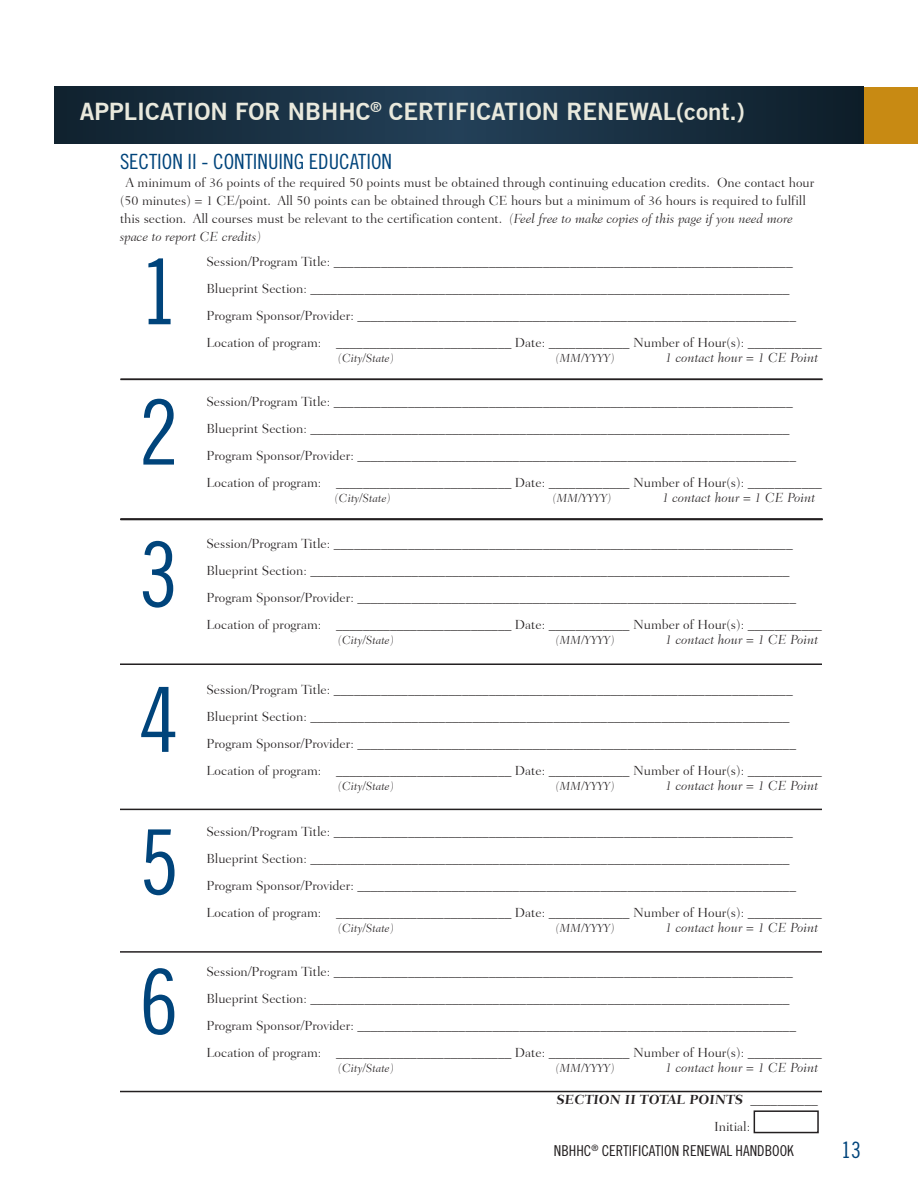
<style>
.page{position:relative;width:918px;height:1188px;background:#fff}
.page>*{position:absolute;margin:0;border:0;box-sizing:border-box;transform-origin:0 0}
.Text_Headers{font:90px "Trade Gothic Cond Eighteen";color:#00447b}
.Bar_Headings{font:700 24px "Trade Gothic No.2";color:#e9e9dd}
.t1{font:22.5px "Trade Gothic Cond Eighteen";color:#00447b}
.Text_Headers-2{font:21px "Trade Gothic Cond Eighteen";color:#00447b}
.t2{font:15px "Trade Gothic Cond Eighteen";color:#231f20}
.Table_Head{font:300 13.5px/18px "Fairfield LH45";color:#231f20}
.Table_Head-2{font:italic 300 13.5px "Fairfield LH46";color:#231f20}
.Table_Head-3{font:700 13.5px "Fairfield LH75 Caption";color:#231f20}
.Table_Head-4{font:italic 300 12px "Fairfield LH46";color:#231f20}
.s1{font-family:"Fairfield LH46";font-style:italic}
.s2{font-family:"Fairfield LH45";font-weight:300}
</style>
<div class="page">
<svg style="left:54px;top:87px;width:810px;height:57px;background:#182f41"></svg>
<div style="left:864px;top:87px;width:54px;height:56px;background:#c88a13"></div>
<hr style="left:120px;top:379px;width:702px;height:1px;background:#231f20">
<hr style="left:120px;top:519px;width:702px;height:1px;background:#231f20">
<hr style="left:120px;top:663px;width:702px;height:2px;background:#231f20">
<hr style="left:120px;top:809px;width:702px;height:1px;background:#231f20">
<hr style="left:120px;top:951px;width:702px;height:2px;background:#231f20">
<hr style="left:120px;top:1091px;width:702px;height:1px;background:#231f20">
<div style="left:754px;top:1110px;width:65px;height:23px;border:2px solid #231f20"></div>
<p class="Bar_Headings" style="left:80px;top:96px;width:667px">APPLICATION FOR NBHHC<sup>®</sup> CERTIFICATION RENEWAL(cont.)</p>
<p class="Text_Headers-2" style="left:120px;top:149px;width:274px">SECTION II - CONTINUING EDUCATION</p>
<p class="Table_Head" style="left:120px;top:174px;width:696px;text-indent:5px">A minimum of 36 points of the required 50 points must be obtained through continuing education credits. One contact hour (50 minutes) = 1 CE/point. All 50 points can be obtained through CE hours but a minimum of 36 hours is required to fulfill this section. All courses must be relevant to the certification content. <span class="s1">(Feel free to make copies of this page if you need more space to report CE credits)</span></p>
<p class="Table_Head" style="left:206px;top:253px;width:588px">Session/Program Title: ____________________________________________________________________</p>
<p class="Table_Head" style="left:206px;top:280px;width:585px">Blueprint Section: _______________________________________________________________________</p>
<p class="Table_Head" style="left:206px;top:307px;width:591px">Program Sponsor/Provider: _________________________________________________________________</p>
<p class="Table_Head" style="left:206px;top:334px;width:617px">Location of program: __________________________ Date: ____________ Number of Hour(s): ___________</p>
<p class="Table_Head-4" style="left:338px;top:351px;width:57px">(City/State)</p>
<p class="Table_Head-4" style="left:556px;top:351px;width:60px">(MM/YYYY)</p>
<p class="Table_Head-2" style="left:665px;top:350px;width:155px">1 contact hour = 1 CE Point</p>
<p class="Text_Headers" style="left:139px;top:239px;width:41px">1</p>
<p class="Text_Headers" style="left:139px;top:379px;width:41px">2</p>
<p class="Text_Headers" style="left:139px;top:521px;width:41px">3</p>
<p class="Text_Headers" style="left:139px;top:666px;width:41px">4</p>
<p class="Text_Headers" style="left:139px;top:809px;width:41px">5</p>
<p class="Text_Headers" style="left:139px;top:949px;width:41px">6</p>
<p class="Table_Head" style="left:206px;top:393px;width:588px">Session/Program Title: ____________________________________________________________________</p>
<p class="Table_Head" style="left:206px;top:420px;width:585px">Blueprint Section: _______________________________________________________________________</p>
<p class="Table_Head" style="left:206px;top:447px;width:591px">Program Sponsor/Provider: _________________________________________________________________</p>
<p class="Table_Head" style="left:206px;top:474px;width:617px">Location of program: __________________________ Date: ____________ Number of Hour(s): ___________</p>
<p class="Table_Head-4" style="left:335px;top:491px;width:57px">(City/State)</p>
<p class="Table_Head-4" style="left:553px;top:491px;width:60px">(MM/YYYY)</p>
<p class="Table_Head-2" style="left:662px;top:490px;width:155px">1 contact hour = 1 CE Point</p>
<p class="Table_Head" style="left:206px;top:535px;width:588px">Session/Program Title: ____________________________________________________________________</p>
<p class="Table_Head" style="left:206px;top:562px;width:585px">Blueprint Section: _______________________________________________________________________</p>
<p class="Table_Head" style="left:206px;top:589px;width:591px">Program Sponsor/Provider: _________________________________________________________________</p>
<p class="Table_Head" style="left:206px;top:616px;width:617px">Location of program: __________________________ Date: ____________ Number of Hour(s): ___________</p>
<p class="Table_Head-4" style="left:338px;top:634px;width:57px">(City/State)</p>
<p class="Table_Head-4" style="left:556px;top:634px;width:60px">(MM/YYYY)</p>
<p class="Table_Head-2" style="left:665px;top:632px;width:155px">1 contact hour = 1 CE Point</p>
<p class="Table_Head" style="left:206px;top:680px;width:588px">Session/Program Title: ____________________________________________________________________</p>
<p class="Table_Head" style="left:206px;top:707px;width:585px">Blueprint Section: _______________________________________________________________________</p>
<p class="Table_Head" style="left:206px;top:734px;width:591px">Program Sponsor/Provider: _________________________________________________________________</p>
<p class="Table_Head" style="left:206px;top:761px;width:617px">Location of program: __________________________ Date: ____________ Number of Hour(s): ___________</p>
<p class="Table_Head-4" style="left:338px;top:779px;width:57px">(City/State)</p>
<p class="Table_Head-4" style="left:556px;top:779px;width:60px">(MM/YYYY)</p>
<p class="Table_Head-2" style="left:665px;top:777px;width:155px">1 contact hour = 1 CE Point</p>
<p class="Table_Head" style="left:206px;top:823px;width:588px">Session/Program Title: ____________________________________________________________________</p>
<p class="Table_Head" style="left:206px;top:850px;width:585px">Blueprint Section: _______________________________________________________________________</p>
<p class="Table_Head" style="left:206px;top:877px;width:591px">Program Sponsor/Provider: _________________________________________________________________</p>
<p class="Table_Head" style="left:206px;top:904px;width:617px">Location of program: __________________________ Date: ____________ Number of Hour(s): ___________</p>
<p class="Table_Head-4" style="left:338px;top:921px;width:57px">(City/State)</p>
<p class="Table_Head-4" style="left:556px;top:921px;width:60px">(MM/YYYY)</p>
<p class="Table_Head-2" style="left:665px;top:920px;width:155px">1 contact hour = 1 CE Point</p>
<p class="Table_Head" style="left:206px;top:962px;width:588px">Session/Program Title: ____________________________________________________________________</p>
<p class="Table_Head" style="left:206px;top:989px;width:585px">Blueprint Section: _______________________________________________________________________</p>
<p class="Table_Head" style="left:206px;top:1016px;width:591px">Program Sponsor/Provider: _________________________________________________________________</p>
<p class="Table_Head" style="left:206px;top:1043px;width:617px">Location of program: __________________________ Date: ____________ Number of Hour(s): ___________</p>
<p class="Table_Head-4" style="left:338px;top:1061px;width:57px">(City/State)</p>
<p class="Table_Head-4" style="left:556px;top:1061px;width:60px">(MM/YYYY)</p>
<p class="Table_Head-2" style="left:665px;top:1060px;width:155px">1 contact hour = 1 CE Point</p>
<p class="Table_Head-3" style="left:556px;top:1092px;width:263px">SECTION II TOTAL POINTS <span class="s2">__________</span></p>
<p class="Table_Head" style="left:714px;top:1118px;width:38px">Initial:</p>
<p class="t2" style="left:554px;top:1142px;width:242px">NBHHC<sup>®</sup> CERTIFICATION RENEWAL HANDBOOK</p>
<h3 class="t1" style="left:841px;top:1136px;width:21px">13</h3>
</div>
